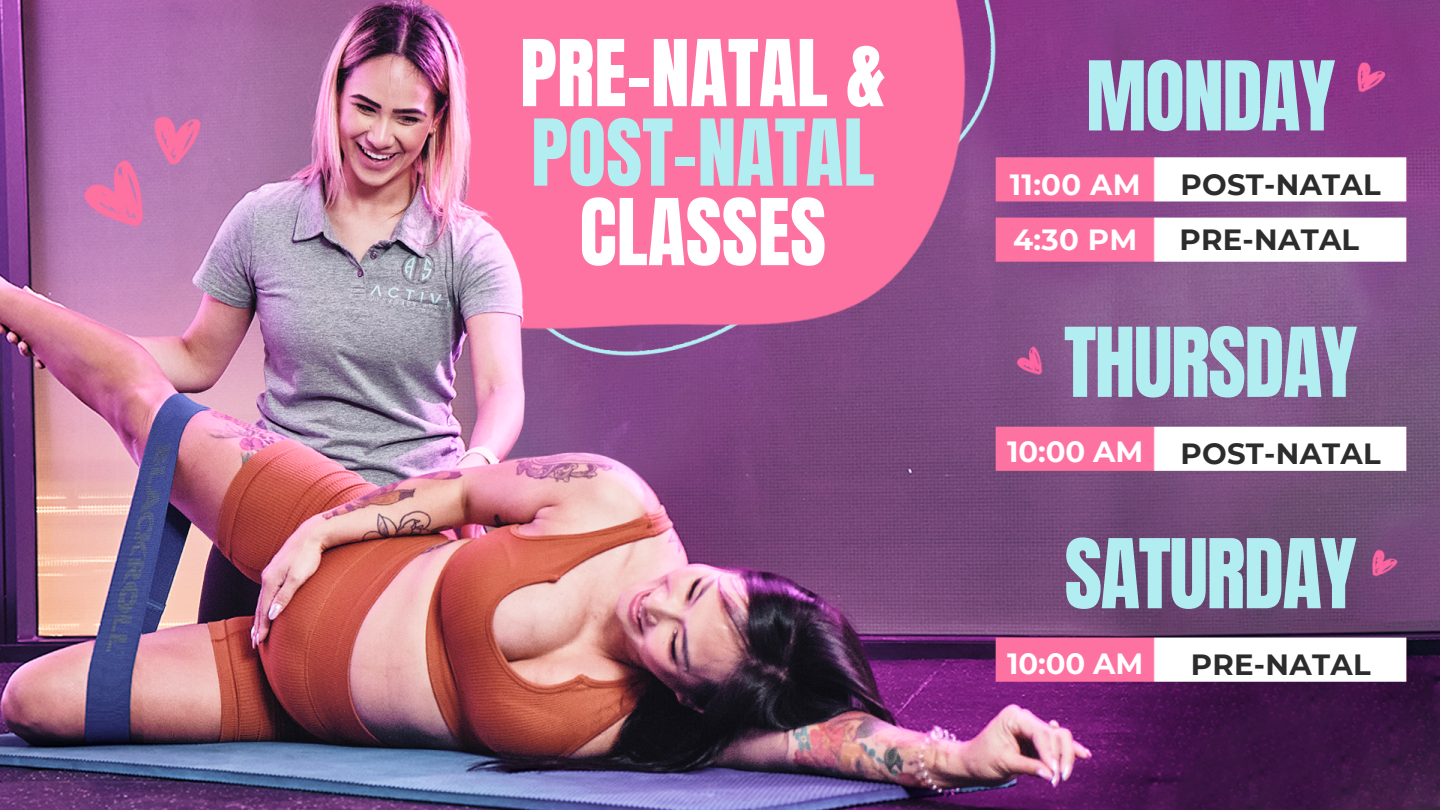
<style>
.page{position:relative;width:1440px;height:810px;background:#fff}
.page>*{position:absolute;margin:0;border:0;box-sizing:border-box;transform-origin:0 0}
.t1{font:81.7px "Anton";letter-spacing:-.02em;color:#b2edf2}
.t2{font:78.3px/79.5px "Anton";color:#fff;text-align:center}
.t3{font:700 29.2px "Montserrat";letter-spacing:.01em;color:#2c2c2c}
.t4{font:700 29.2px "Montserrat";letter-spacing:-.005em;color:#fff}
.s1{color:#b2edf2}
</style>
<div class="page">
<img style="left:0;top:0;width:1440px;height:810px">
<img style="left:137px;top:0;width:952px;height:795px">
<img style="left:995px;top:158px;width:411px;height:44px">
<img style="left:995px;top:218px;width:411px;height:44px">
<img style="left:995px;top:426px;width:411px;height:44px">
<img style="left:995px;top:638px;width:411px;height:44px">
<img style="left:1358px;top:62px;width:27px;height:30px">
<img style="left:1372px;top:549px;width:26px;height:28px">
<img style="left:1016px;top:346px;width:26px;height:28px">
<img style="left:85px;top:160px;width:59px;height:66px">
<img style="left:154px;top:116px;width:46px;height:49px">
<p class="t2" style="left:520px;top:35px;width:367px">PRE-NATAL &amp;<br><span class="s1">POST-NATAL<br></span>CLASSES</p>
<p class="t1" style="left:1086px;top:38px;width:251px">MONDAY</p>
<p class="t4" style="left:1010px;top:166px;width:132px">11:00 AM</p>
<p class="t3" style="left:1180px;top:166px;width:202px">POST-NATAL</p>
<p class="t4" style="left:1013px;top:221px;width:126px">4:30 PM</p>
<h1 class="t3" style="left:1179px;top:221px;width:181px">PRE-NATAL</h1>
<p class="t1" style="left:1064px;top:304px;width:295px">THURSDAY</p>
<p class="t4" style="left:1007px;top:434px;width:137px">10:00 AM</p>
<p class="t3" style="left:1180px;top:435px;width:202px">POST-NATAL</p>
<h1 class="t1" style="left:1065px;top:515px;width:294px">SATURDAY</h1>
<p class="t4" style="left:1007px;top:645px;width:137px">10:00 AM</p>
<p class="t3" style="left:1191px;top:647px;width:181px">PRE-NATAL</p>
</div>
